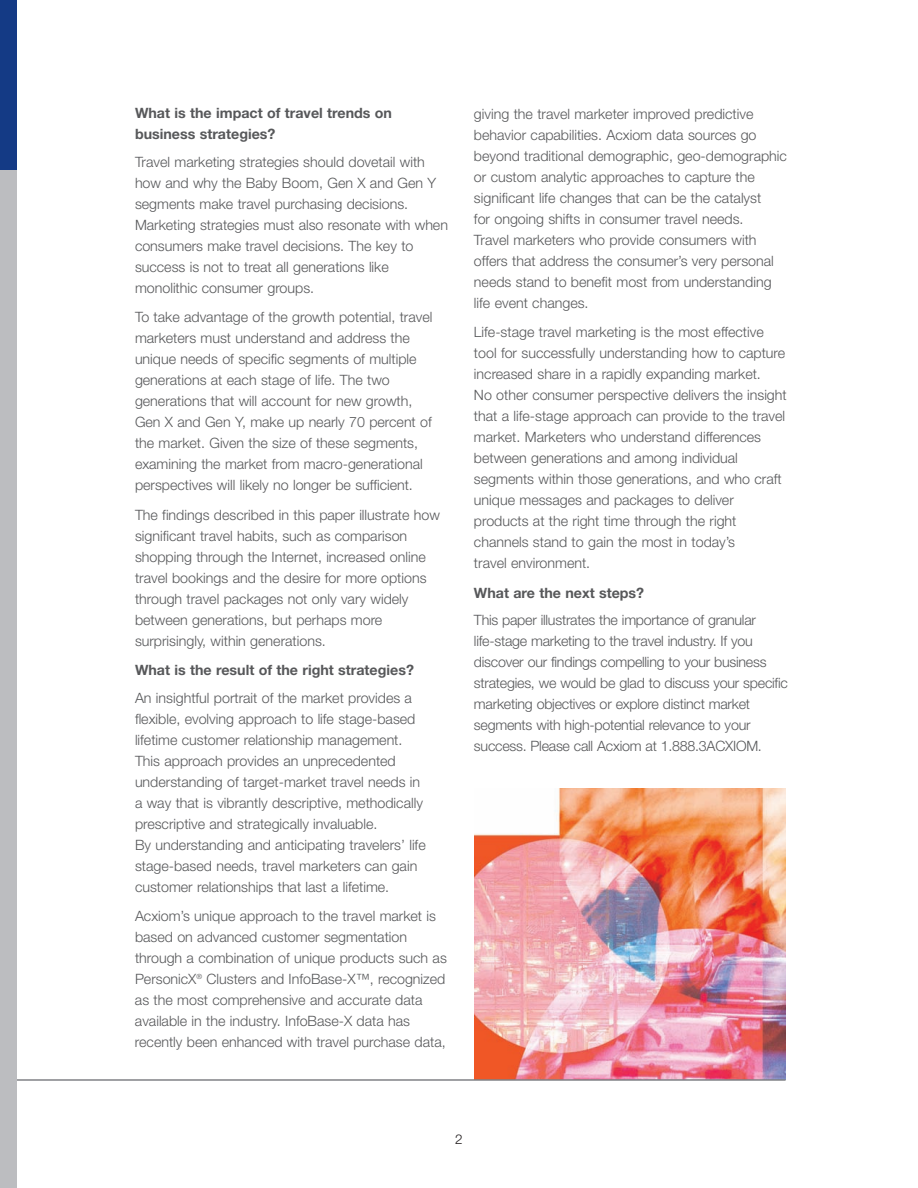
<style>
.page{position:relative;width:918px;height:1188px;background:#fff}
.page>*{position:absolute;margin:0;border:0;box-sizing:border-box;transform-origin:0 0}
.t1{font:14.25px/21px "Helvetica Neue Light TT";color:#57585a}
.t2{font:700 14.25px/21px "Helvetica Neue";color:#57585a}
.t3{font:300 13.5px "Helvetica Neue";color:#231f20}
</style>
<div class="page">
<img style="left:474px;top:789px;width:312px;height:290px">
<hr style="left:0;top:1079px;width:786px;height:2px;background:#808285">
<div style="left:0;top:153px;width:17px;height:1035px;background:#bcbdc0"></div>
<div style="left:0;top:0;width:17px;height:170px;background:#143a85"></div>
<p class="t2" style="left:135px;top:104px;width:259px">What is the impact of travel trends on business strategies?</p>
<p class="t1" style="left:135px;top:151px;width:315px">Travel marketing strategies should dovetail with how and why the Baby Boom, Gen X and Gen Y segments make travel purchasing decisions.<br>Marketing strategies must also resonate with when consumers make travel decisions. The key to success is not to treat all generations like monolithic consumer groups.</p>
<p class="t1" style="left:135px;top:306px;width:299px">To take advantage of the growth potential, travel marketers must understand and address the unique needs of specific segments of multiple generations at each stage of life. The two generations that will account for new growth, Gen X and Gen Y, make up nearly 70 percent of the market. Given the size of these segments, examining the market from macro-generational perspectives will likely no longer be sufficient.</p>
<p class="t1" style="left:135px;top:504px;width:306px">The findings described in this paper illustrate how significant travel habits, such as comparison shopping through the Internet, increased online travel bookings and the desire for more options through travel packages not only vary widely between generations, but perhaps more surprisingly, within generations.</p>
<p class="t2" style="left:135px;top:661px;width:280px">What is the result of the right strategies?</p>
<p class="t1" style="left:135px;top:687px;width:292px">An insightful portrait of the market provides a flexible, evolving approach to life stage-based lifetime customer relationship management.<br>This approach provides an unprecedented understanding of target-market travel needs in a way that is vibrantly descriptive, methodically prescriptive and strategically invaluable.<br>By understanding and anticipating travelers’ life stage-based needs, travel marketers can gain customer relationships that last a lifetime.</p>
<p class="t1" style="left:135px;top:905px;width:313px">Acxiom’s unique approach to the travel market is based on advanced customer segmentation through a combination of unique products such as PersonicX<sup>®</sup> Clusters and InfoBase-X™, recognized as the most comprehensive and accurate data available in the industry. InfoBase-X data has recently been enhanced with travel purchase data,</p>
<p class="t1" style="left:474px;top:103px;width:314px">giving the travel marketer improved predictive behavior capabilities. Acxiom data sources go beyond traditional demographic, geo-demographic or custom analytic approaches to capture the significant life changes that can be the catalyst<br>for ongoing shifts in consumer travel needs.<br>Travel marketers who provide consumers with offers that address the consumer’s very personal needs stand to benefit most from understanding life event changes.</p>
<p class="t1" style="left:474px;top:321px;width:314px">Life-stage travel marketing is the most effective tool for successfully understanding how to capture increased share in a rapidly expanding market.<br>No other consumer perspective delivers the insight that a life-stage approach can provide to the travel market. Marketers who understand differences between generations and among individual segments within those generations, and who craft unique messages and packages to deliver products at the right time through the right channels stand to gain the most in today’s<br>travel environment.</p>
<p class="t2" style="left:474px;top:584px;width:172px">What are the next steps?</p>
<p class="t1" style="left:474px;top:609px;width:315px">This paper illustrates the importance of granular life-stage marketing to the travel industry. If you discover our findings compelling to your business strategies, we would be glad to discuss your specific marketing objectives or explore distinct market segments with high-potential relevance to your success. Please call Acxiom at 1.888.3ACXIOM.</p>
<p class="t3" style="left:455px;top:1134px;width:9px">2</p>
</div>
